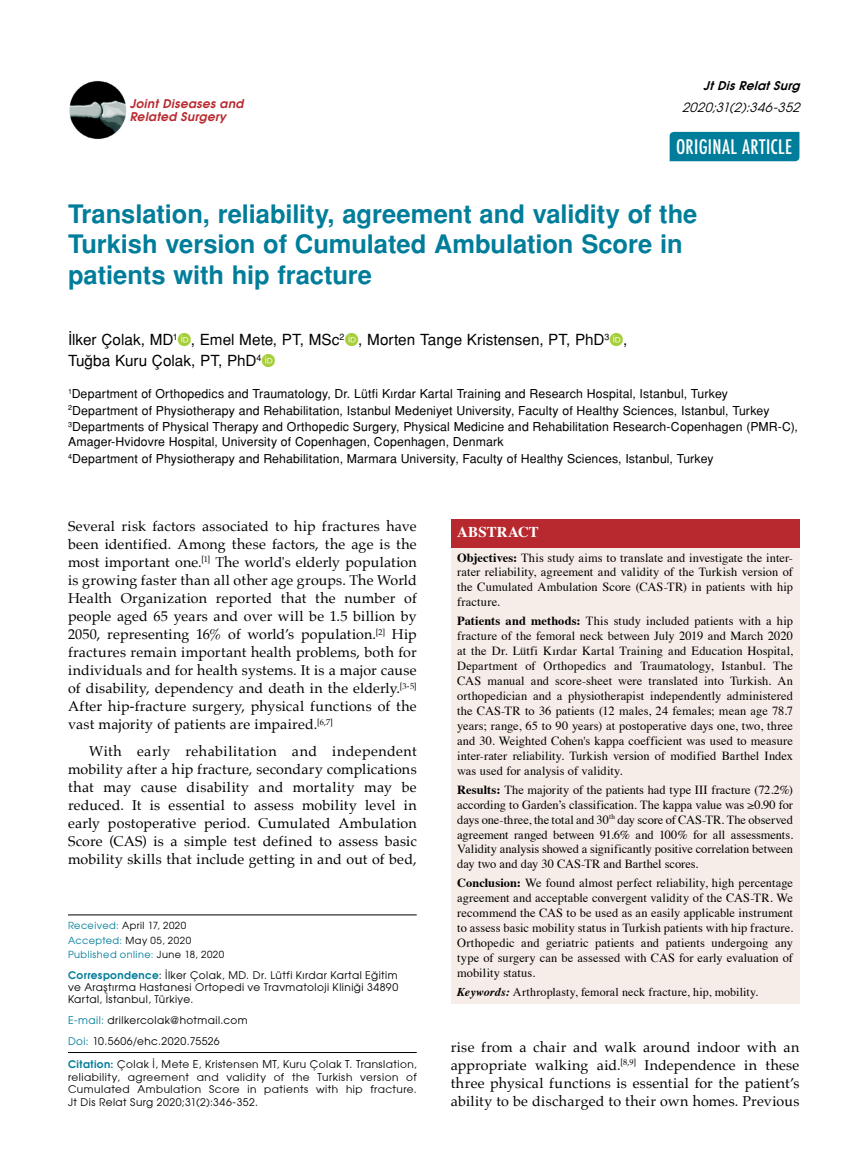
<style>
.page{position:relative;width:859px;height:1170px;background:#fff}
.page>*{position:absolute;margin:0;border:0;box-sizing:border-box;transform-origin:0 0}
.t1{font:700 25.5px/30.6px "Helvetica Tr";letter-spacing:-.005em;color:#007d9a}
.t2{font:500 condensed 19.5px "Futura";letter-spacing:.02em;color:#fff}
.t3{font:15.3px/21.3px "Helvetica Normal Tr";color:#000}
.t4{font:700 15px "Times";letter-spacing:.01em;color:#fff}
.t5{font:14.25px/18px "Palatino";letter-spacing:.015em;color:#000;text-align:justify}
.t6{font:italic 12.75px "Avant Garde Tr";color:#000}
.t7{font:12.45px/14.9px "Times";letter-spacing:.005em;color:#000;text-align:justify}
.t8{font:12.3px/17px "Helvetica Normal Tr";letter-spacing:.01em;color:#000}
.t9{font:12px "Times";letter-spacing:.01em;color:#000}
.t10{font:12px/13.5px "Avant Garde Bold Italic Tr";letter-spacing:.03em;color:#b8292f}
.t11{font:italic 12px "Avant Garde Bold Tr";color:#000}
.t12{font:10.5px/12.3px "Avant Garde Tr";letter-spacing:.045em;color:#000;text-align:justify}
.t13{font:10.5px/12.6px "Avant Garde";letter-spacing:.045em;color:#000;text-align:justify}
.t14{font:9.75px/14.4px "Avant Garde Tr";letter-spacing:.045em;color:#007d9a}
.s1{color:#000}
.s2{font-family:"Avant Garde Bold Tr";color:#007d9a}
.s3{color:#007d9a}
.s4{font-family:"Avant Garde Tr"}
.s5{font-weight:700}
.s6{font-weight:700;font-style:italic}
</style>
<div class="page">
<div style="left:670px;top:132px;width:129px;height:29px;background:#007d9a"></div>
<img style="left:69px;top:81px;width:58px;height:58px">
<hr style="left:68px;top:1052px;width:349px;height:1px;background:#000">
<hr style="left:68px;top:914px;width:349px;height:1px;background:#000">
<div style="left:451px;top:546px;width:348px;height:457px;background:#f7ede8"></div>
<div style="left:451px;top:519px;width:348px;height:29px;background:#b8292f"></div>
<p class="t10" style="left:130px;top:96px;width:115px">Joint Diseases and<br>Related Surgery</p>
<p class="t11" style="left:703px;top:77px;width:102px">JtDisRelatSurg</p>
<p class="t6" style="left:682px;top:99px;width:123px">2020;31(2):346-352</p>
<h2 class="t2" style="left:676px;top:135px;width:118px">ORIGINAL ARTICLE</h2>
<h1 class="t1" style="left:68px;top:198px;width:631px">Translation, reliability, agreement and validity of the<br>Turkish version of Cumulated Ambulation Score in patients with hip fracture</h1>
<p class="t3" style="left:68px;top:329px;width:561px">İlker Çolak, MD<sup>1</sup> , Emel Mete, PT, MSc<sup>2</sup> , Morten Tange Kristensen, PT, PhD<sup>3</sup> ,<br>Tuğba Kuru Çolak, PT, PhD<sup>4</sup></p>
<p class="t8" style="left:68px;top:385px;width:731px"><sup>1</sup>Department of Orthopedics and Traumatology, Dr. Lütfi Kırdar Kartal Training and Research Hospital, Istanbul, Turkey<br><sup>2</sup>Department of Physiotherapy and Rehabilitation, Istanbul Medeniyet University, Faculty of Healthy Sciences, Istanbul, Turkey<br><sup>3</sup>Departments of Physical Therapy and Orthopedic Surgery, Physical Medicine and Rehabilitation Research-Copenhagen (PMR-C),</p>
<p class="t8" style="left:68px;top:433px;width:647px">Amager-Hvidovre Hospital, University of Copenhagen, Copenhagen, Denmark<br><sup>4</sup>Department of Physiotherapy and Rehabilitation, Marmara University, Faculty of Healthy Sciences, Istanbul, Turkey</p>
<p class="t5" style="left:68px;top:517px;width:350px">Several risk factors associated to hip fractures have been identified. Among these factors, the age is the most important one.<sup>[1]</sup> The world's elderly population is growing faster than all other age groups. The World Health Organization reported that the number of people aged 65 years and over will be 1.5 billion by 2050, representing 16% of world’s population.<sup>[2]</sup> Hip fractures remain important health problems, both for individuals and for health systems. It is a major cause of disability, dependency and death in the elderly.<sup>[3-5] </sup>After hip-fracture surgery, physical functions of the vast majority of patients are impaired.<sup>[6,7]</sup></p>
<p class="t5" style="left:68px;top:741px;width:350px;text-indent:21px">With early rehabilitation and independent mobility after a hip fracture, secondary complications that may cause disability and mortality may be reduced. It is essential to assess mobility level in early postoperative period. Cumulated Ambulation Score (CAS) is a simple test defined to assess basic mobility skills that include getting in and out of bed,</p>
<p class="t14" style="left:68px;top:918px;width:158px">Received: <span class="s1">April 17, 2020<br></span>Accepted: <span class="s1">May 05, 2020<br></span>Published online: <span class="s1">June 18, 2020</span></p>
<p class="t12" style="left:68px;top:968px;width:332px"><span class="s2">Correspondence</span>: İlker Çolak, MD. Dr. Lütfi Kırdar Kartal Eğitim ve Araştırma Hastanesi Ortopedi ve Travmatoloji Kliniği 34890<br>Kartal, İstanbul, Türkiye.</p>
<p class="t12" style="left:68px;top:1009px;width:181px;line-height:20.9px"><span class="s3">E-mail:</span> drilkercolak@hotmail.com<br><span class="s3">Doi:</span> 10.5606/ehc.2020.75526</p>
<p class="t13" style="left:68px;top:1057px;width:350px"><span class="s2">Citation:</span> Çolak İ, Mete E, Kristensen MT, Kuru Çolak T. Translation, reliability, agreement and validity of the Turkish version of Cumulated Ambulation Score in patients with hip fracture<span class="s4">.</span></p>
<p class="t12" style="left:68px;top:1095px;width:191px">Jt Dis Relat Surg 2020;31(2):346-352.</p>
<p class="t4" style="left:457px;top:517px;width:83px">ABSTRACT</p>
<p class="t7" style="left:457px;top:549px;width:337px"><span class="s5">Objectives:</span> This study aims to translate and investigate the inter&shy;rater reliability, agreement and validity of the Turkish version of the Cumulated Ambulation Score (CAS-TR) in patients with hip fracture.</p>
<p class="t7" style="left:457px;top:612px;width:337px"><span class="s5">Patients and methods:</span> This study included patients with a hip fracture of the femoral neck between July 2019 and March 2020 at the Dr. Lütfi Kırdar Kartal Training and Education Hospital, Department of Orthopedics and Traumatology, Istanbul. The CAS manual and score-sheet were translated into Turkish. An orthopedician and a physiotherapist independently administered the CAS-TR to 36 patients (12 males, 24 females; mean age 78.7 years; range, 65 to 90 years) at postoperative days one, two, three and 30. Weighted Cohen's kappa coefficient was used to measure inter-rater reliability. Turkish version of modified Barthel Index was used for analysis of validity.</p>
<p class="t7" style="left:457px;top:781px;width:337px"><span class="s5">Results:</span> The majority of the patients had type III fracture (72.2%) according to Garden’s classification. The kappa value was ≥0.90 for days one-three, the total and 30<sup>th</sup> day score of CAS-TR. The observed agreement ranged between 91.6% and 100% for all assessments.<br>Validity analysis showed a significantly positive correlation between day two and day 30 CAS-TR and Barthel scores.</p>
<p class="t7" style="left:457px;top:874px;width:337px"><span class="s5">Conclusion:</span> We found almost perfect reliability, high percentage agreement and acceptable convergent validity of the CAS-TR. We recommend the CAS to be used as an easily applicable instrument to assess basic mobility status in Turkish patients with hip fracture.<br>Orthopedic and geriatric patients and patients undergoing any type of surgery can be assessed with CAS for early evaluation of mobility status.</p>
<p class="t9" style="left:457px;top:980px;width:303px"><span class="s6">Keywords:</span> Arthroplasty, femoral neck fracture, hip, mobility.</p>
<p class="t5" style="left:451px;top:1037px;width:350px">rise from a chair and walk around indoor with an appropriate walking aid.<sup>[8,9]</sup> Independence in these three physical functions is essential for the patient’s ability to be discharged to their own homes. Previous</p>
</div>
